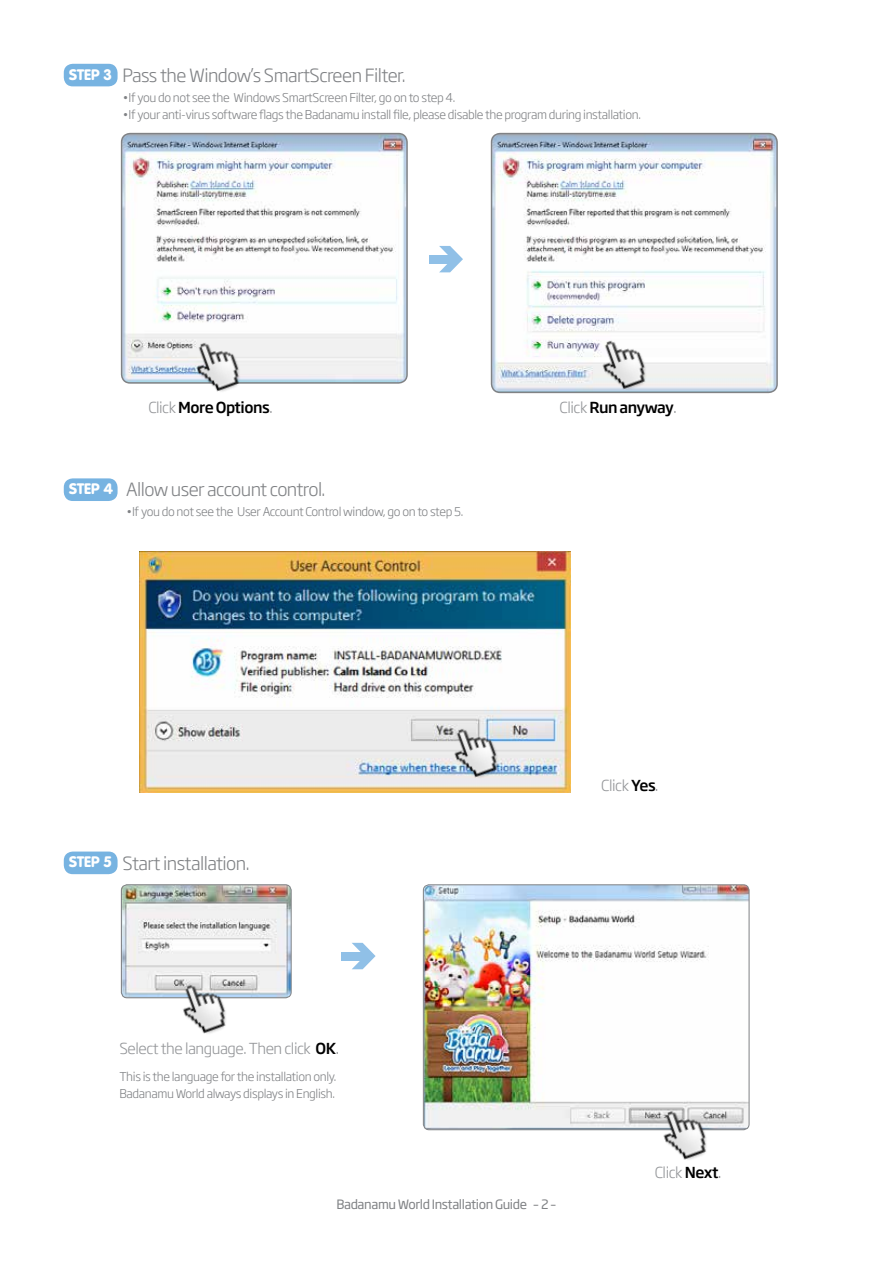
<style>
.page{position:relative;width:893px;height:1263px;background:#fff}
.page>*{position:absolute;margin:0;border:0;box-sizing:border-box;transform-origin:0 0}
.t1{font:300 18px "Soho Gothic Pro";letter-spacing:-.03em;color:#808285}
.t2{font:300 15px "Soho Gothic Pro";letter-spacing:-.03em;color:#939598}
.t3{font:500 15px "Soho Gothic Pro";letter-spacing:-.03em;color:#000}
.t4{font:900 15px "VAG Rounded Std";color:#fff}
.t5{font:12.75px "Soho Gothic Pro";letter-spacing:-.03em;color:#808285}
.t6{font:300 12px/16.8px "Soho Gothic Pro";letter-spacing:-.03em;color:#808285}
.s1{font-weight:300;color:#939598}
.s2{font-weight:300;color:#808285}
.s3{font-weight:500;color:#000}
.s4{color:#808285}
</style>
<div class="page">
<img style="left:122px;top:134px;width:285px;height:247px">
<div style="left:121px;top:133px;width:287px;height:251px;border:2px solid #808285;border-radius:9px"></div>
<img style="left:121px;top:886px;width:170px;height:112px">
<div style="left:121px;top:884px;width:171px;height:114px;border:1px solid #808285;border-radius:6px"></div>
<img style="left:424px;top:886px;width:324px;height:244px">
<div style="left:423px;top:884px;width:327px;height:246px;border:1px solid #808285;border-radius:6px"></div>
<img style="left:492px;top:134px;width:285px;height:258px">
<div style="left:491px;top:133px;width:287px;height:260px;border:2px solid #808285;border-radius:9px"></div>
<div style="left:64px;top:478px;width:54px;height:23px;background:#77b3e1;border-radius:9px"></div>
<div style="left:64px;top:64px;width:54px;height:22px;background:#77b3e1;border-radius:9px"></div>
<div style="left:64px;top:851px;width:54px;height:23px;background:#77b3e1;border-radius:9px"></div>
<div style="left:429px;top:255px;width:24px;height:8px;background:#90c0e7"></div>
<svg style="left:439px;top:246px;width:24px;height:26px"></svg>
<div style="left:341px;top:952px;width:25px;height:8px;background:#90c0e7"></div>
<svg style="left:352px;top:943px;width:24px;height:26px"></svg>
<img style="left:175px;top:327px;width:84px;height:65px">
<img style="left:162px;top:969px;width:84px;height:65px">
<img style="left:642px;top:1095px;width:84px;height:65px">
<img style="left:581px;top:325px;width:85px;height:69px">
<img style="left:140px;top:551px;width:431px;height:241px">
<img style="left:433px;top:713px;width:84px;height:76px">
<p class="t4" style="left:69px;top:65px;width:44px">STEP 3</p>
<h1 class="t1" style="left:122px;top:61px;width:285px">Pass the Window’s SmartScreen Filter.</h1>
<p class="t6" style="left:122px;top:89px;width:334px">•If you do not see the Windows SmartScreen Filter, go on to step 4.</p>
<p class="t6" style="left:122px;top:105px;width:520px">•If your anti-virus software flags the Badanamu install file, please disable the program during installation.</p>
<p class="t3" style="left:148px;top:396px;width:126px"><span class="s1">Click</span> More Options<span class="s2">.</span></p>
<p class="t4" style="left:69px;top:480px;width:45px">STEP 4</p>
<h1 class="t1" style="left:126px;top:475px;width:201px">Allow user account control.</h1>
<p class="t6" style="left:126px;top:502px;width:339px">•If you do not see the User Account Control window, go on to step 5.</p>
<p class="t3" style="left:560px;top:396px;width:119px"><span class="s1">Click</span> Run anyway<span class="s2">.</span></p>
<p class="t4" style="left:69px;top:853px;width:44px">STEP 5</p>
<h1 class="t1" style="left:122px;top:849px;width:129px">Start installation.</h1>
<p class="t2" style="left:601px;top:773px;width:59px">Click <span class="s3">Yes</span><span class="s4">.</span></p>
<p class="t2" style="left:119px;top:1037px;width:221px">Select the language. Then click <span class="s3">OK</span><span class="s4">.</span></p>
<p class="t6" style="left:119px;top:1068px;width:219px">This is the language for the installation only.<br>Badanamu World always displays in English.</p>
<p class="t5" style="left:336px;top:1194px;width:222px">Badanamu World Installation Guide – 2 –</p>
<p class="t2" style="left:655px;top:1161px;width:68px">Click <span class="s3">Next</span><span class="s4">.</span></p>
</div>
